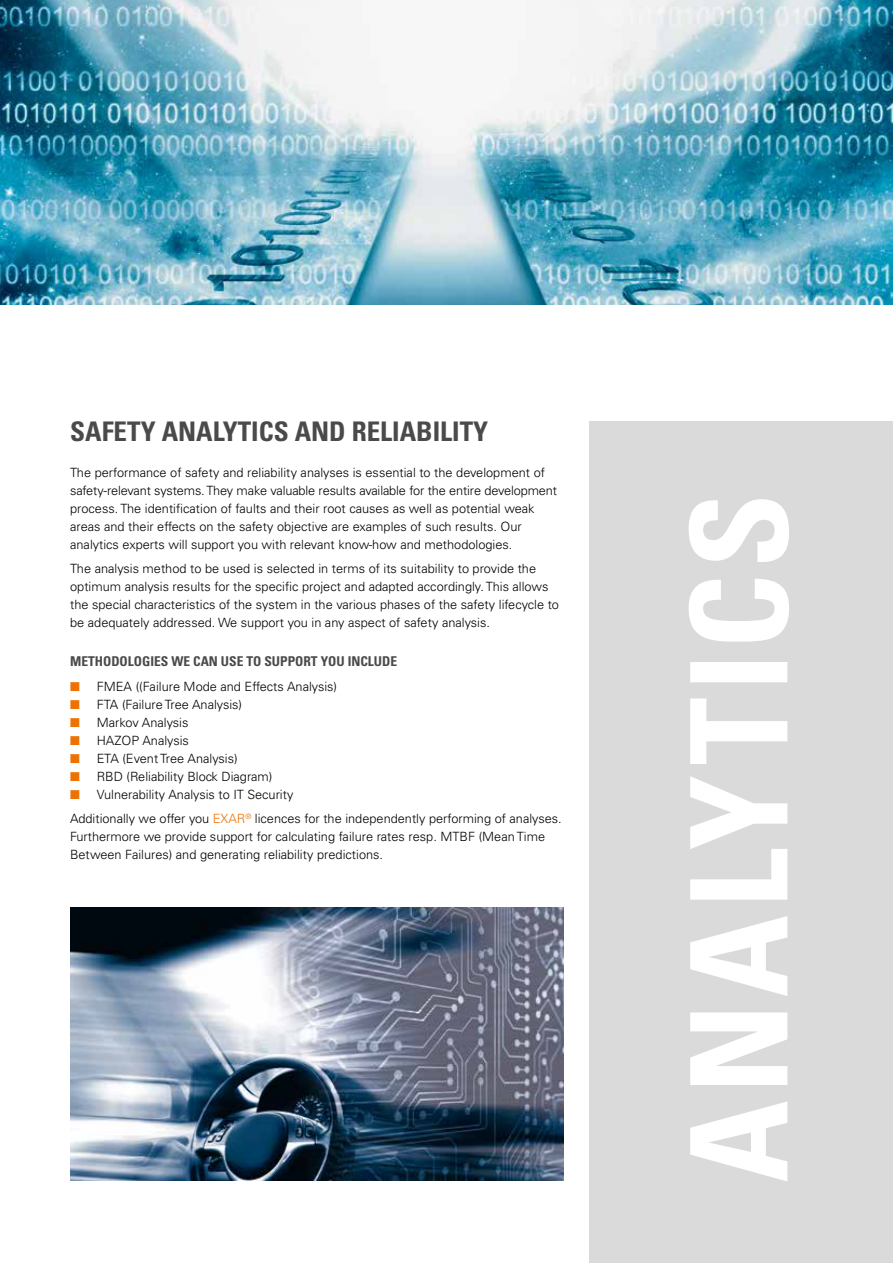
<style>
.page{position:relative;width:893px;height:1263px;background:#fff}
.page>*{position:absolute;margin:0;border:0;box-sizing:border-box;transform-origin:0 0}
.t1{font:700 condensed 27px "Univers LT Std";color:#4a4a49}
.t2{font:700 condensed 13.5px "Univers LT Std";color:#4a4a49}
.t3{font:300 12.75px/18px "Univers LT Std";color:#000}
.s1{color:#ee7203}
</style>
<div class="page">
<img style="left:1px;top:0;width:892px;height:304px">
<div style="left:589px;top:421px;width:304px;height:842px;background:#dadada"></div>
<hr style="left:0;top:0;width:1px;height:304px;background:#dadada">
<img style="left:70px;top:908px;width:493px;height:273px">
<svg style="left:689px;top:499px;width:100px;height:682px"></svg>
<h1 class="t1" style="left:70px;top:414px;width:420px">SAFETY ANALYTICS AND RELIABILITY</h1>
<p class="t3" style="left:70px;top:463px;width:488px">The performance of safety and reliability analyses is essential to the development of safety-relevant systems. They make valuable results available for the entire development process. The identification of faults and their root causes as well as potential weak areas and their effects on the safety objective are examples of such results. Our analytics experts will support you with relevant know-how and methodologies.</p>
<p class="t3" style="left:70px;top:559px;width:490px">The analysis method to be used is selected in terms of its suitability to provide the optimum analysis results for the specific project and adapted accordingly. This allows the special characteristics of the system in the various phases of the safety lifecycle to be adequately addressed. We support you in any aspect of safety analysis.</p>
<p class="t2" style="left:70px;top:653px;width:329px">METHODOLOGIES WE CAN USE TO SUPPORT YOU INCLUDE</p>
<p class="t3" style="left:70px;top:677px;width:268px"><span class="s1">■</span> FMEA ((Failure Mode and Effects Analysis)</p>
<p class="t3" style="left:70px;top:695px;width:174px"><span class="s1">■</span> FTA (Failure Tree Analysis)</p>
<p class="t3" style="left:70px;top:713px;width:120px"><span class="s1">■</span> Markov Analysis</p>
<p class="t3" style="left:70px;top:731px;width:120px"><span class="s1">■</span> HAZOP Analysis</p>
<p class="t3" style="left:70px;top:749px;width:169px"><span class="s1">■</span> ETA (Event Tree Analysis)</p>
<p class="t3" style="left:70px;top:768px;width:204px"><span class="s1">■</span> RBD (Reliability Block Diagram)</p>
<p class="t3" style="left:70px;top:783px;width:493px;line-height:24px"><span class="s1">■</span> Vulnerability Analysis to IT Security<br>Additionally we offer you <span class="s1">EXAR</span><sup>®</sup> licences for the independently performing of analyses.</p>
<p class="t3" style="left:70px;top:827px;width:476px">Furthermore we provide support for calculating failure rates resp. MTBF (Mean Time<br>Between Failures) and generating reliability predictions.</p>
</div>
